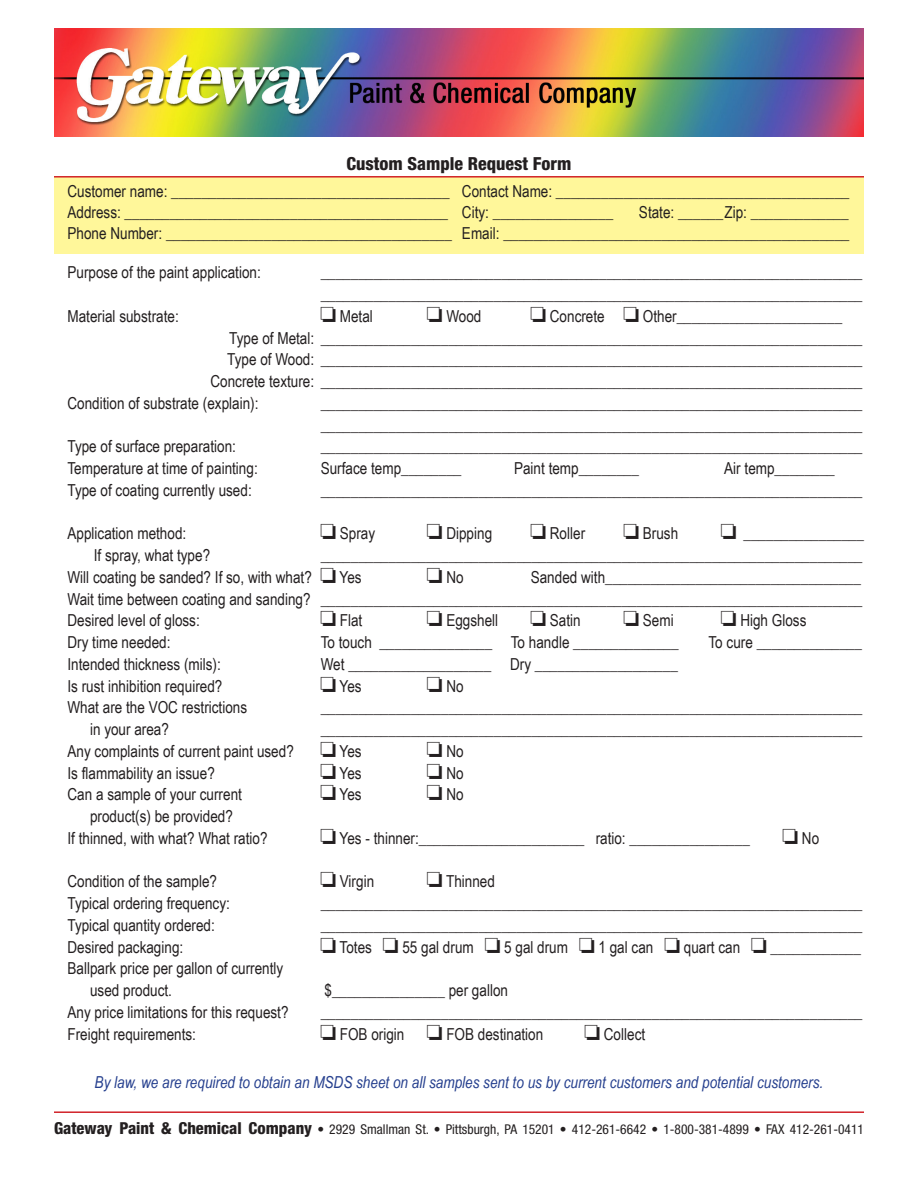
<style>
.page{position:relative;width:918px;height:1188px;background:#fff}
.page>*{position:absolute;margin:0;border:0;box-sizing:border-box;transform-origin:0 0}
.t1{font:800 condensed 18px "Helvetica Neue";color:#231f20}
.t2{font:16.5px/21.8px "Arial Narrow";color:#231f20}
.t3{font:italic 16.5px "Arial Narrow";color:#253f8e}
.t4{font:condensed 13.5px "Helvetica Neue";color:#231f20}
.s1{font-weight:800;font-size:16.5px}
</style>
<div class="page">
<div style="left:54px;top:176px;width:810px;height:78px;background:#fff79a"></div>
<hr style="left:54px;top:1111px;width:810px;height:2px;background:#d1232a">
<hr style="left:54px;top:176px;width:810px;height:2px;background:#d1232a">
<img style="left:54px;top:28px;width:810px;height:108px">
<p class="t1" style="left:346px;top:153px;width:227px">Custom Sample Request Form</p>
<p class="t2" style="left:68px;top:180px;width:783px">Customer name: _____________________________________ Contact Name: _______________________________________</p>
<p class="t2" style="left:68px;top:201px;width:547px">Address: ___________________________________________ City: ________________</p>
<p class="t2" style="left:639px;top:201px;width:211px">State: ______Zip: _____________</p>
<p class="t2" style="left:68px;top:222px;width:783px">Phone Number: ______________________________________ Email: ______________________________________________</p>
<p class="t2" style="left:68px;top:262px;width:195px">Purpose of the paint application:</p>
<p class="t2" style="left:68px;top:305px;width:113px">Material substrate:</p>
<p class="t2" style="left:229px;top:327px;width:635px">Type of Metal: ________________________________________________________________________</p>
<p class="t2" style="left:227px;top:349px;width:637px">Type of Wood: ________________________________________________________________________</p>
<p class="t2" style="left:210px;top:370px;width:654px">Concrete texture: ________________________________________________________________________</p>
<p class="t2" style="left:68px;top:392px;width:193px">Condition of substrate (explain):</p>
<p class="t2" style="left:68px;top:436px;width:170px">Type of surface preparation:</p>
<p class="t2" style="left:68px;top:457px;width:192px">Temperature at time of painting:</p>
<p class="t2" style="left:68px;top:479px;width:186px">Type of coating currently used:</p>
<p class="t2" style="left:68px;top:523px;width:120px">Application method:</p>
<p class="t2" style="left:94px;top:544px;width:118px">If spray, what type?</p>
<p class="t2" style="left:68px;top:566px;width:246px">Will coating be sanded? If so, with what?</p>
<p class="t2" style="left:68px;top:588px;width:245px">Wait time between coating and sanding?</p>
<p class="t2" style="left:68px;top:610px;width:134px">Desired level of gloss:</p>
<p class="t2" style="left:68px;top:631px;width:105px">Dry time needed:</p>
<p class="t2" style="left:68px;top:653px;width:155px">Intended thickness (mils):</p>
<p class="t2" style="left:68px;top:675px;width:156px">Is rust inhibition required?</p>
<p class="t2" style="left:68px;top:697px;width:181px">What are the VOC restrictions</p>
<p class="t2" style="left:90px;top:718px;width:80px">in your area?</p>
<p class="t2" style="left:68px;top:740px;width:228px">Any complaints of current paint used?</p>
<p class="t2" style="left:68px;top:762px;width:149px">Is flammability an issue?</p>
<p class="t2" style="left:68px;top:784px;width:176px">Can a sample of your current</p>
<p class="t2" style="left:90px;top:805px;width:144px">product(s) be provided?</p>
<p class="t2" style="left:68px;top:827px;width:202px">If thinned, with what? What ratio?</p>
<p class="t2" style="left:68px;top:871px;width:151px">Condition of the sample?</p>
<p class="t2" style="left:68px;top:892px;width:164px">Typical ordering frequency:</p>
<p class="t2" style="left:68px;top:914px;width:149px">Typical quantity ordered:</p>
<p class="t2" style="left:68px;top:936px;width:117px">Desired packaging:</p>
<p class="t2" style="left:90px;top:958px;width:195px;text-indent:-23px">Ballpark price per gallon of currently used product.</p>
<p class="t2" style="left:68px;top:1001px;width:223px">Any price limitations for this request?</p>
<p class="t2" style="left:68px;top:1023px;width:130px">Freight requirements:</p>
<p class="t2" style="left:321px;top:262px;width:543px">________________________________________________________________________ ________________________________________________________________________</p>
<p class="t2" style="left:321px;top:305px;width:54px">□ Metal</p>
<p class="t2" style="left:427px;top:305px;width:56px">□ Wood</p>
<p class="t2" style="left:531px;top:305px;width:313px">□ Concrete □ Other______________________</p>
<p class="t2" style="left:321px;top:392px;width:543px;text-align:justify">________________________________________________________________________ ________________________________________________________________________ ________________________________________________________________________</p>
<p class="t2" style="left:321px;top:457px;width:142px">Surface temp________</p>
<p class="t2" style="left:514px;top:457px;width:126px">Paint temp________</p>
<p class="t2" style="left:724px;top:457px;width:112px">Air temp________</p>
<p class="t2" style="left:321px;top:479px;width:543px">________________________________________________________________________</p>
<p class="t2" style="left:321px;top:523px;width:56px">□ Spray</p>
<p class="t2" style="left:427px;top:523px;width:66px">□ Dipping</p>
<p class="t2" style="left:531px;top:523px;width:56px">□ Roller</p>
<p class="t2" style="left:624px;top:523px;width:56px">□ Brush</p>
<p class="t2" style="left:721px;top:523px;width:144px">□ ________________</p>
<p class="t2" style="left:321px;top:544px;width:543px">________________________________________________________________________</p>
<p class="t2" style="left:321px;top:566px;width:42px">□ Yes</p>
<p class="t2" style="left:427px;top:566px;width:38px">□ No</p>
<p class="t2" style="left:531px;top:566px;width:332px">Sanded with__________________________________</p>
<p class="t2" style="left:321px;top:588px;width:543px">________________________________________________________________________</p>
<p class="t2" style="left:321px;top:610px;width:43px">□ Flat</p>
<p class="t2" style="left:427px;top:610px;width:72px">□ Eggshell</p>
<p class="t2" style="left:531px;top:610px;width:51px">□ Satin</p>
<p class="t2" style="left:624px;top:610px;width:51px">□ Semi</p>
<p class="t2" style="left:721px;top:610px;width:87px">□ High Gloss</p>
<p class="t2" style="left:321px;top:631px;width:359px">To touch _______________ To handle ______________</p>
<p class="t2" style="left:709px;top:631px;width:155px">To cure ______________</p>
<p class="t2" style="left:321px;top:653px;width:359px">Wet ___________________ Dry ___________________</p>
<p class="t2" style="left:321px;top:675px;width:42px">□ Yes</p>
<p class="t2" style="left:427px;top:675px;width:38px">□ No</p>
<p class="t2" style="left:321px;top:697px;width:543px">________________________________________________________________________ ________________________________________________________________________</p>
<p class="t2" style="left:321px;top:740px;width:42px">□ Yes</p>
<p class="t2" style="left:427px;top:740px;width:38px">□ No</p>
<p class="t2" style="left:321px;top:762px;width:42px">□ Yes</p>
<p class="t2" style="left:427px;top:762px;width:38px">□ No</p>
<p class="t2" style="left:321px;top:784px;width:42px">□ Yes</p>
<p class="t2" style="left:427px;top:784px;width:38px">□ No</p>
<p class="t2" style="left:321px;top:827px;width:431px">□ Yes - thinner:______________________ ratio: ________________</p>
<p class="t2" style="left:783px;top:827px;width:38px">□ No</p>
<p class="t2" style="left:321px;top:871px;width:55px">□ Virgin</p>
<p class="t2" style="left:427px;top:871px;width:69px">□ Thinned</p>
<p class="t2" style="left:321px;top:892px;width:543px">________________________________________________________________________</p>
<p class="t2" style="left:321px;top:914px;width:543px">________________________________________________________________________</p>
<p class="t2" style="left:321px;top:936px;width:542px">□ Totes □ 55 gal drum □ 5 gal drum □ 1 gal can □ quart can □ ____________</p>
<p class="t2" style="left:325px;top:979px;width:185px">$_______________ per gallon</p>
<p class="t2" style="left:321px;top:1001px;width:543px">________________________________________________________________________</p>
<p class="t2" style="left:321px;top:1023px;width:85px">□ FOB origin</p>
<p class="t2" style="left:427px;top:1023px;width:118px">□ FOB destination</p>
<p class="t2" style="left:585px;top:1023px;width:62px">□ Collect</p>
<p class="t3" style="left:95px;top:1073px;width:730px">By law, we are required to obtain an MSDS sheet on all samples sent to us by current customers and potential customers.</p>
<p class="t4" style="left:54px;top:1121px;width:812px"><span class="s1">Gateway Paint &amp; Chemical Company</span> • 2929 Smallman St. • Pittsburgh, PA 15201 • 412-261-6642 • 1-800-381-4899 • FAX 412-261-0411</p>
</div>
